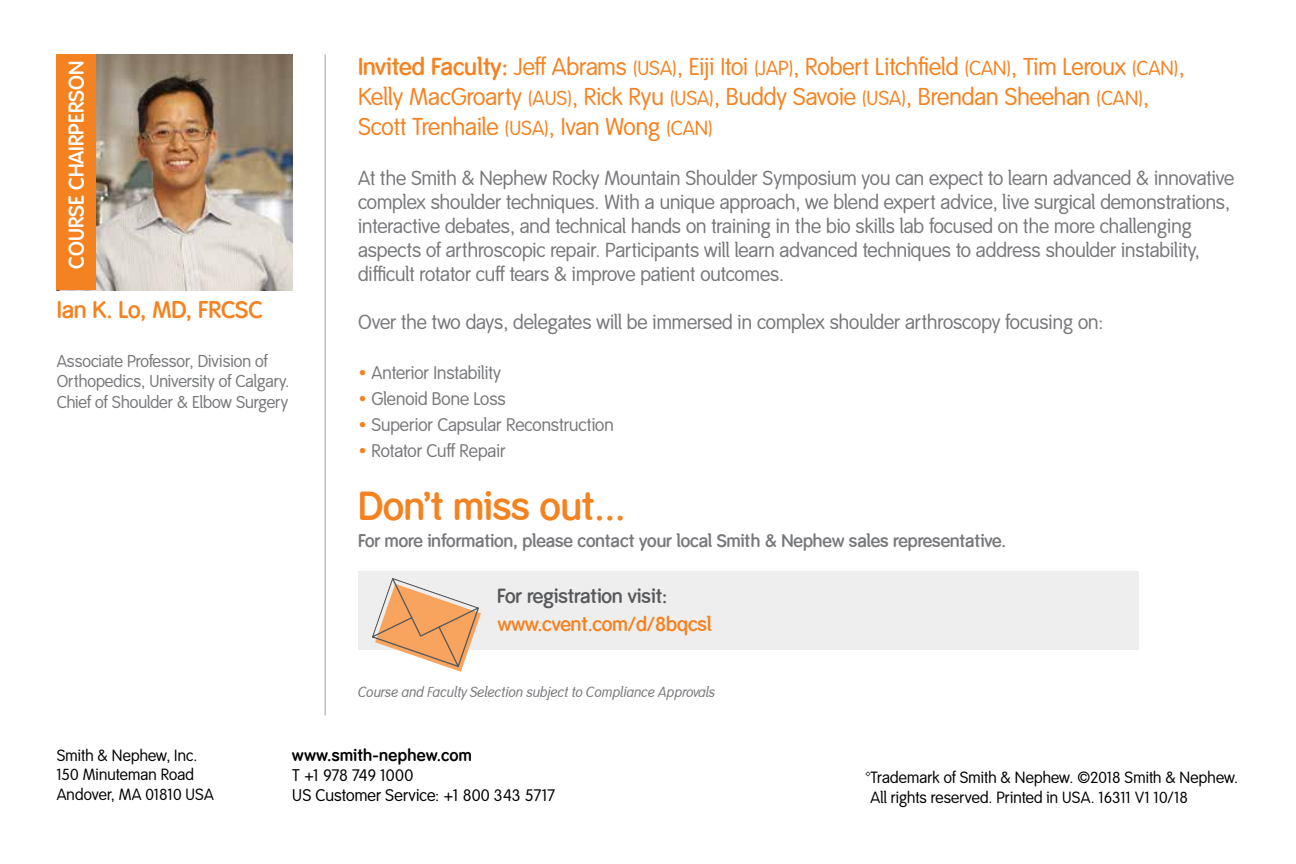
<style>
.page{position:relative;width:1296px;height:864px;background:#fff}
.page>*{position:absolute;margin:0;border:0;box-sizing:border-box;transform-origin:0 0}
.t1{font:600 39.6px "Smith&Nephew";color:#f58220}
.t2{font:24px/30px "Smith&Nephew";color:#f58220}
.t3{font:600 23.6px "Smith&Nephew";color:#f58220}
.t4{font:600 21px "Smith&Nephew";color:#fff}
.t5{font:20px/24px "Smith&Nephew";color:#77787b}
.t6{font:600 20px "Smith&Nephew";color:#f58220}
.t7{font:600 20px "Smith&Nephew";color:#58595b}
.t8{font:18px "Smith&Nephew";color:#77787b}
.t9{font:600 18px "Smith&Nephew";color:#77787b}
.t10{font:17px/20.2px "Smith&Nephew";color:#77787b}
.t11{font:16.6px/20px "Smith&Nephew";letter-spacing:.01em;color:#000}
.t12{font:700 16.6px "Smith&Nephew";letter-spacing:.02em;color:#000}
.t13{font:16px/19.2px "Smith&Nephew";letter-spacing:.01em;color:#000}
.t14{font:italic 14.4px "Smith&Nephew";color:#77787b}
.s1{font-weight:600}
.s2{font-size:20px}
.s3{color:#f58220}
</style>
<div class="page">
<img style="left:96px;top:54px;width:196px;height:236px">
<div style="left:56px;top:54px;width:40px;height:236px;background:#f58220"></div>
<div style="left:358px;top:572px;width:780px;height:78px;background:#eeeeef"></div>
<hr style="left:325px;top:54px;width:1px;height:661px;background:#77787b">
<svg style="left:372px;top:578px;width:109px;height:94px"></svg>
<p class="t4" style="left:64px;top:269px;width:209px;rotate:-90deg">COURSE CHAIRPERSON</p>
<p class="t2" style="left:358px;top:53px;width:828px"><span class="s1">Invited Faculty:</span> Jeff Abrams <span class="s2">(USA)</span>, Eiji Itoi <span class="s2">(JAP)</span>, Robert Litchfield <span class="s2">(CAN)</span>, Tim Leroux <span class="s2">(CAN)</span>,<br>Kelly MacGroarty <span class="s2">(AUS)</span>, Rick Ryu <span class="s2">(USA)</span>, Buddy Savoie <span class="s2">(USA)</span>, Brendan Sheehan <span class="s2">(CAN)</span>,<br>Scott Trenhaile <span class="s2">(USA)</span>, Ivan Wong <span class="s2">(CAN)</span></p>
<p class="t5" style="left:358px;top:167px;width:878px">At the Smith &amp; Nephew Rocky Mountain Shoulder Symposium you can expect to learn advanced &amp; innovative complex shoulder techniques. With a unique approach, we blend expert advice, live surgical demonstrations, interactive debates, and technical hands on training in the bio skills lab focused on the more challenging aspects of arthroscopic repair. Participants will learn advanced techniques to address shoulder instability, difficult rotator cuff tears &amp; improve patient outcomes.</p>
<p class="t5" style="left:358px;top:311px;width:747px">Over the two days, delegates will be immersed in complex shoulder arthroscopy focusing on:</p>
<p class="t8" style="left:358px;top:363px;width:145px"><span class="s3">•</span> Anterior Instability</p>
<p class="t8" style="left:358px;top:389px;width:149px"><span class="s3">•</span> Glenoid Bone Loss</p>
<p class="t8" style="left:358px;top:415px;width:257px"><span class="s3">•</span> Superior Capsular Reconstruction</p>
<p class="t8" style="left:358px;top:441px;width:149px"><span class="s3">•</span> Rotator Cuff Repair</p>
<h1 class="t1" style="left:358px;top:483px;width:269px">Don’t miss out...</h1>
<p class="t9" style="left:358px;top:530px;width:650px">For more information, please contact your local Smith &amp; Nephew sales representative.</p>
<p class="t3" style="left:57px;top:296px;width:208px">Ian K. Lo, MD, FRCSC</p>
<p class="t10" style="left:57px;top:351px;width:234px">Associate Professor, Division of<br>Orthopedics, University of Calgary.<br>Chief of Shoulder &amp; Elbow Surgery</p>
<p class="t7" style="left:497px;top:585px;width:172px">For registration visit:</p>
<p class="t6" style="left:498px;top:613px;width:215px">www.cvent.com/d/8bqcsl</p>
<p class="t14" style="left:358px;top:684px;width:359px">Course and Faculty Selection subject to Compliance Approvals</p>
<p class="t13" style="left:57px;top:747px;width:159px">Smith &amp; Nephew, Inc.<br>150 Minuteman Road<br>Andover, MA 01810 USA</p>
<p class="t12" style="left:292px;top:746px;width:181px">www.smith-nephew.com</p>
<p class="t11" style="left:292px;top:766px;width:264px">T +1 978 749 1000<br>US Customer Service: +1 800 343 5717</p>
<p class="t13" style="left:866px;top:769px;width:374px">™Trademark of Smith &amp; Nephew. ©2018 Smith &amp; Nephew.<br>All rights reserved. Printed in USA. 16311 V1 10/18</p>
</div>
